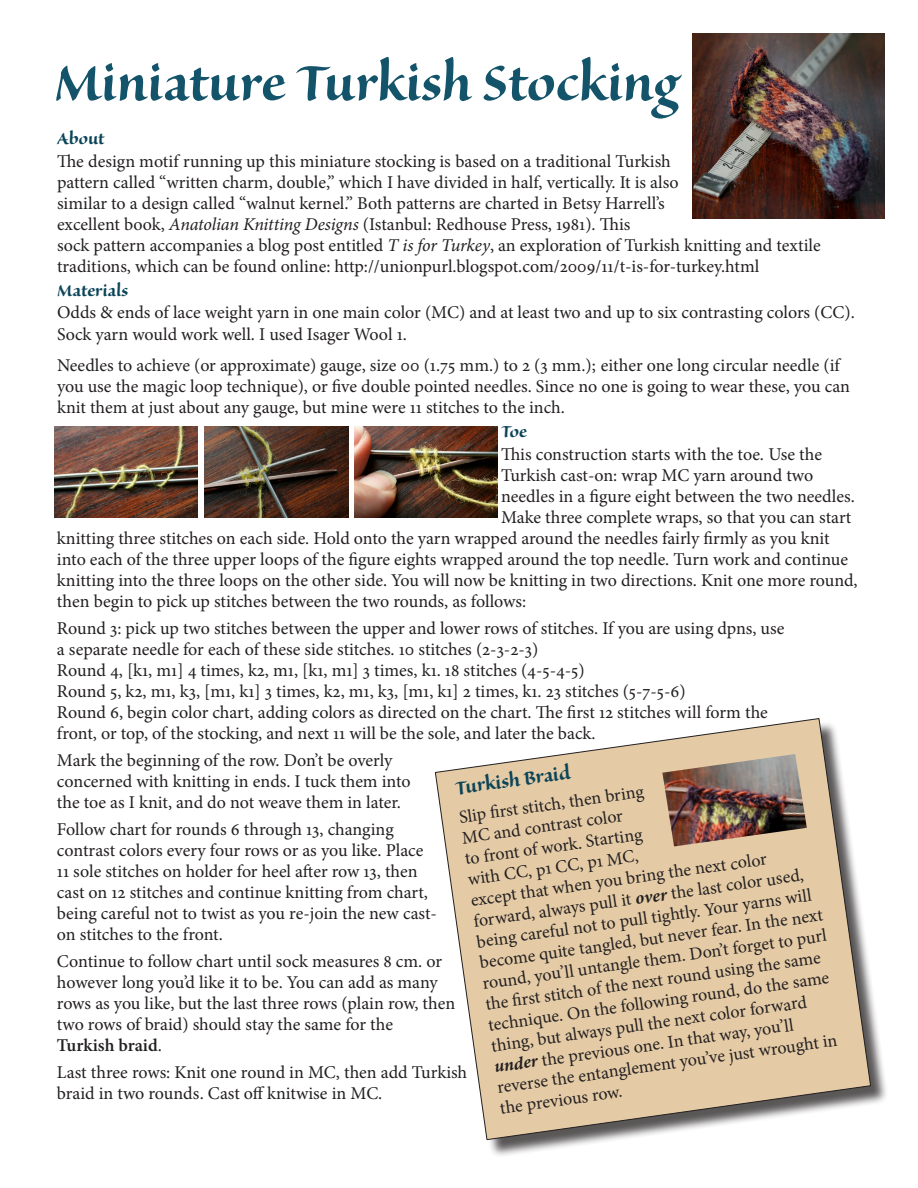
<style>
.page{position:relative;width:918px;height:1188px;background:#fff}
.page>*{position:absolute;margin:0;border:0;box-sizing:border-box;transform-origin:0 0}
.t1{font:64.5px "Sanvito Pro Bold Disp";letter-spacing:-.005em;color:#14546a}
.t2{font:24px "Sanvito Pro Bold Disp";color:#0d4558}
.t3{font:21px "Sanvito Pro Bold Disp";color:#0d4558}
.t4{font:18px/21px "Minion Pro";letter-spacing:-.005em;color:#231f20}
.s1{font-style:italic}
.s2{font-weight:600}
.s3{font-weight:700;font-style:italic}
</style>
<div class="page">
<img style="left:692px;top:33px;width:192px;height:186px">
<img style="left:54px;top:426px;width:144px;height:91px">
<img style="left:204px;top:426px;width:144px;height:91px">
<img style="left:354px;top:426px;width:144px;height:91px">
<div style="left:437px;top:720px;width:452px;height:438px;background:#231f20;opacity:.75"></div>
<svg style="left:435px;top:718px;width:436px;height:422px"></svg>
<img style="left:662px;top:754px;width:145px;height:92px">
<h1 class="t1" style="left:54px;top:48px;width:625px">Miniature Turkish Stocking</h1>
<p class="t3" style="left:57px;top:128px;width:49px">About</p>
<p class="t4" style="left:57px;top:151px;width:765px">The design motif running up this miniature stocking is based on a traditional Turkish<br>pattern called “written charm, double,” which I have divided in half, vertically. It is also<br>similar to a design called “walnut kernel.” Both patterns are charted in Betsy Harrell’s<br>excellent book, <span class="s1">Anatolian Knitting Designs</span> (Istanbul: Redhouse Press, 1981). This<br>sock pattern accompanies a blog post entitled <span class="s1">T is for Turkey</span>, an exploration of Turkish knitting and textile traditions, which can be found online: http://unionpurl.blogspot.com/2009/11/t-is-for-turkey.html</p>
<p class="t3" style="left:57px;top:279px;width:73px">Materials</p>
<p class="t4" style="left:57px;top:302px;width:799px">Odds &amp; ends of lace weight yarn in one main color (MC) and at least two and up to six contrasting colors (CC).<br>Sock yarn would work well. I used Isager Wool 1.</p>
<p class="t4" style="left:57px;top:355px;width:794px">Needles to achieve (or approximate) gauge, size 00 (1.75 mm.) to 2 (3 mm.); either one long circular needle (if you use the magic loop technique), or five double pointed needles. Since no one is going to wear these, you can knit them at just about any gauge, but mine were 11 stitches to the inch.</p>
<p class="t3" style="left:501px;top:420px;width:28px">Toe</p>
<p class="t4" style="left:501px;top:444px;width:323px">This construction starts with the toe. Use the</p>
<p class="t4" style="left:501px;top:465px;width:314px">Turkish cast-on: wrap MC yarn around two</p>
<p class="t4" style="left:501px;top:486px;width:355px">needles in a figure eight between the two needles.</p>
<p class="t4" style="left:501px;top:507px;width:352px">Make three complete wraps, so that you can start</p>
<p class="t4" style="left:57px;top:528px;width:774px">knitting three stitches on each side. Hold onto the yarn wrapped around the needles fairly firmly as you knit</p>
<p class="t4" style="left:57px;top:549px;width:793px">into each of the three upper loops of the figure eights wrapped around the top needle. Turn work and continue</p>
<p class="t4" style="left:57px;top:570px;width:802px">knitting into the three loops on the other side. You will now be knitting in two directions. Knit one more round,</p>
<p class="t4" style="left:57px;top:591px;width:471px">then begin to pick up stitches between the two rounds, as follows:</p>
<p class="t4" style="left:57px;top:618px;width:729px">Round 3: pick up two stitches between the upper and lower rows of stitches. If you are using dpns, use a separate needle for each of these side stitches. 10 stitches (2-3-2-3)<br>Round 4, [k1, m1] 4 times, k2, m1, [k1, m1] 3 times, k1. 18 stitches (4-5-4-5)<br>Round 5, k2, m1, k3, [m1, k1] 3 times, k2, m1, k3, [m1, k1] 2 times, k1. 23 stitches (5-7-5-6)<br>Round 6, begin color chart, adding colors as directed on the chart. The first 12 stitches will form the front, or top, of the stocking, and next 11 will be the sole, and later the back.</p>
<p class="t4" style="left:57px;top:750px;width:355px">Mark the beginning of the row. Don’t be overly concerned with knitting in ends. I tuck them into the toe as I knit, and do not weave them in later.</p>
<p class="t4" style="left:57px;top:819px;width:381px">Follow chart for rounds 6 through 13, changing contrast colors every four rows or as you like. Place 11 sole stitches on holder for heel after row 13, then cast on 12 stitches and continue knitting from chart, being careful not to twist as you re-join the new cast&shy;on stitches to the front.</p>
<p class="t4" style="left:57px;top:951px;width:400px">Continue to follow chart until sock measures 8 cm. or however long you’d like it to be. You can add as many rows as you like, but the last three rows (plain row, then two rows of braid) should stay the same for the<br><span class="s2">Turkish braid</span>.</p>
<p class="t4" style="left:57px;top:1062px;width:412px">Last three rows: Knit one round in MC, then add Turkish braid in two rounds. Cast off knitwise in MC.</p>
<h2 class="t2" style="left:453px;top:775px;width:118px;rotate:-8deg">Turkish Braid</h2>
<p class="t4" style="left:458px;top:807px;width:349px;rotate:-8deg">Slip fi rst stitch, then bring<br>MC and contrast color<br>to front of work. Starting<br>with CC, p1 CC, p1 MC,<br>except that when you bring the next color forward, always pull it <span class="s3">over</span> the last color used, being careful not to pull tightly. Your yarns will become quite tangled, but never fear. In the next round, you’ll untangle them. Don’t forget to purl the fi rst stitch of the next round using the same technique. On the following round, do the same thing, but always pull the next color forward <span class="s3">under</span> the previous one. In that way, you’ll reverse the entanglement you’ve just wrought in the previous row.</p>
</div>
